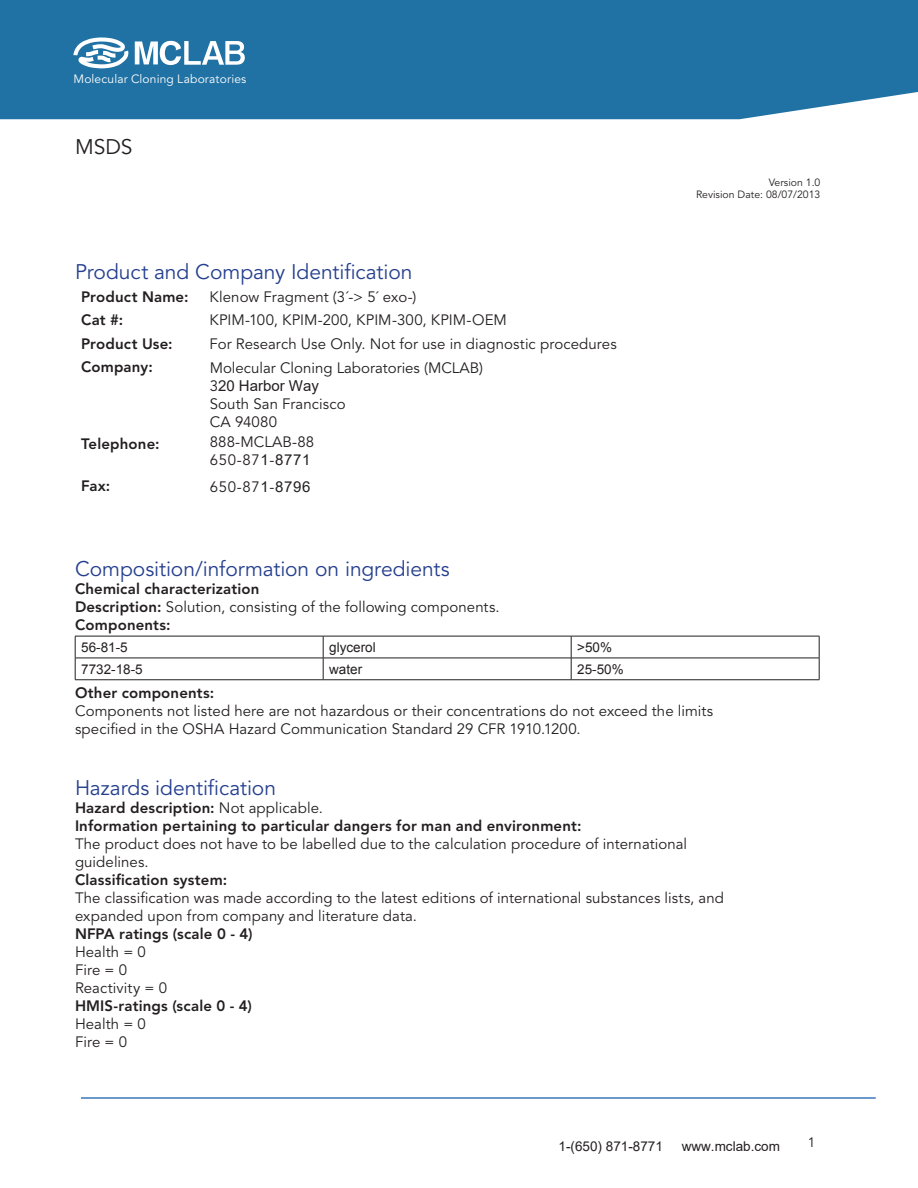
<style>
.page{position:relative;width:918px;height:1188px;background:#fff}
.page>*{position:absolute;margin:0;border:0;box-sizing:border-box;transform-origin:0 0}
.t1{font:21px "Avenir";letter-spacing:-.005em;color:#253f8e}
.t2{font:21px "Avenir";color:#231f20}
.t3{font:15px/18px "Avenir";letter-spacing:.005em;color:#231f20}
.t4{font:800 15px/18px "Avenir";letter-spacing:.01em;color:#231f20}
.t5{font:15px "Arial";color:#231f20}
.t6{font:13.5px "Arial";color:#231f20}
.t7{font:13.5px "Arial";color:#231f20}
.t8{font:13.5px "Avenir";color:#231f20}
.t9{font:12px "Avenir";letter-spacing:.015em;color:#fff}
.t10{font:10.5px/12.6px "Avenir";color:#231f20;text-align:right}
.s1{font-family:"Avenir"}
.s2{font-family:"Arial"}
.s3{font-weight:400}
</style>
<div class="page">
<hr style="left:81px;top:1097px;width:795px;height:2px;background:#3977bc">
<div style="left:0;top:0;width:918px;height:119px;background:#2072a4"></div>
<svg style="left:73px;top:38px;width:55px;height:30px"></svg>
<svg style="left:135px;top:41px;width:110px;height:24px"></svg>
<svg style="left:75px;top:636px;width:745px;height:44px"></svg>
<hr style="left:75px;top:680px;width:248px;height:1px;background:#231f20">
<hr style="left:323px;top:680px;width:248px;height:1px;background:#231f20">
<hr style="left:571px;top:680px;width:248px;height:1px;background:#231f20">
<p class="t9" style="left:74px;top:72px;width:174px">Molecular Cloning Laboratories</p>
<h1 class="t2" style="left:75px;top:135px;width:59px">MSDS</h1>
<h1 class="t1" style="left:75px;top:259px;width:339px">Product and Company Identification</h1>
<p class="t4" style="left:81px;top:288px;width:109px">Product Name:</p>
<p class="t3" style="left:210px;top:288px;width:208px">Klenow Fragment (3´-&gt; 5´ exo-)</p>
<p class="t4" style="left:81px;top:311px;width:44px">Cat #:</p>
<p class="t3" style="left:210px;top:312px;width:299px">KPIM-100, KPIM-200, KPIM-300, KPIM-OEM</p>
<p class="t4" style="left:81px;top:335px;width:93px">Product Use:</p>
<p class="t3" style="left:210px;top:335px;width:409px">For Research Use Only. Not for use in diagnostic procedures</p>
<p class="t4" style="left:81px;top:358px;width:73px">Company:</p>
<p class="t3" style="left:210px;top:359px;width:275px">Molecular Cloning Laboratories (MCLAB)</p>
<p class="t5" style="left:210px;top:376px;width:111px"><span class="s1">3</span>20 Harbor Way</p>
<p class="t3" style="left:210px;top:395px;width:137px">South San Francisco<br>CA 94080</p>
<p class="t3" style="left:210px;top:434px;width:106px">888-MCLAB-88<br>650-87<span class="s2">1</span>-<span class="s2">8771</span></p>
<p class="t3" style="left:210px;top:478px;width:102px">650-87<span class="s2">1</span>-<span class="s2">8796</span></p>
<p class="t4" style="left:81px;top:435px;width:80px">Telephone:</p>
<p class="t4" style="left:81px;top:477px;width:31px">Fax:</p>
<p class="t10" style="left:696px;top:176px;width:126px">Version 1.0<br>Revision Date: 08/07/2013</p>
<h1 class="t1" style="left:75px;top:557px;width:376px">Composition/information on ingredients</h1>
<p class="t4" style="left:75px;top:580px;width:426px">Chemical characterization<br>Description: <span class="s3">Solution, consisting of the following components.<br></span>Components:</p>
<p class="t6" style="left:81px;top:638px;width:48px">56-81-5</p>
<p class="t6" style="left:329px;top:638px;width:48px">glycerol</p>
<p class="t6" style="left:577px;top:638px;width:36px">&gt;50%</p>
<p class="t6" style="left:81px;top:660px;width:63px">7732-18-5</p>
<p class="t6" style="left:329px;top:660px;width:35px">water</p>
<p class="t6" style="left:577px;top:660px;width:48px">25-50%</p>
<p class="t4" style="left:75px;top:684px;width:141px">Other components:</p>
<p class="t3" style="left:75px;top:702px;width:640px">Components not listed here are not hazardous or their concentrations do not exceed the limits specified in the OSHA Hazard Communication Standard 29 CFR 1910.1200.</p>
<h1 class="t1" style="left:75px;top:776px;width:203px">Hazards identification</h1>
<p class="t4" style="left:75px;top:799px;width:508px">Hazard description: <span class="s3">Not applicable.<br></span>Information pertaining to particular dangers for man and environment:</p>
<p class="t3" style="left:75px;top:835px;width:614px">The product does not have to be labelled due to the calculation procedure of international guidelines.</p>
<p class="t4" style="left:75px;top:871px;width:154px">Classification system:</p>
<p class="t3" style="left:75px;top:889px;width:651px">The classification was made according to the latest editions of international substances lists, and expanded upon from company and literature data.</p>
<p class="t4" style="left:75px;top:925px;width:179px">NFPA ratings (scale 0 - 4)</p>
<p class="t3" style="left:75px;top:943px;width:94px">Health = 0<br>Fire = 0<br>Reactivity = 0</p>
<p class="t4" style="left:75px;top:997px;width:179px">HMIS-ratings (scale 0 - 4)</p>
<p class="t3" style="left:75px;top:1015px;width:72px">Health = 0<br>Fire = 0</p>
<p class="t7" style="left:559px;top:1137px;width:106px">1-(650) 871-8771</p>
<p class="t7" style="left:682px;top:1137px;width:100px">www.mclab.com</p>
<p class="t8" style="left:808px;top:1135px;width:9px">1</p>
</div>
